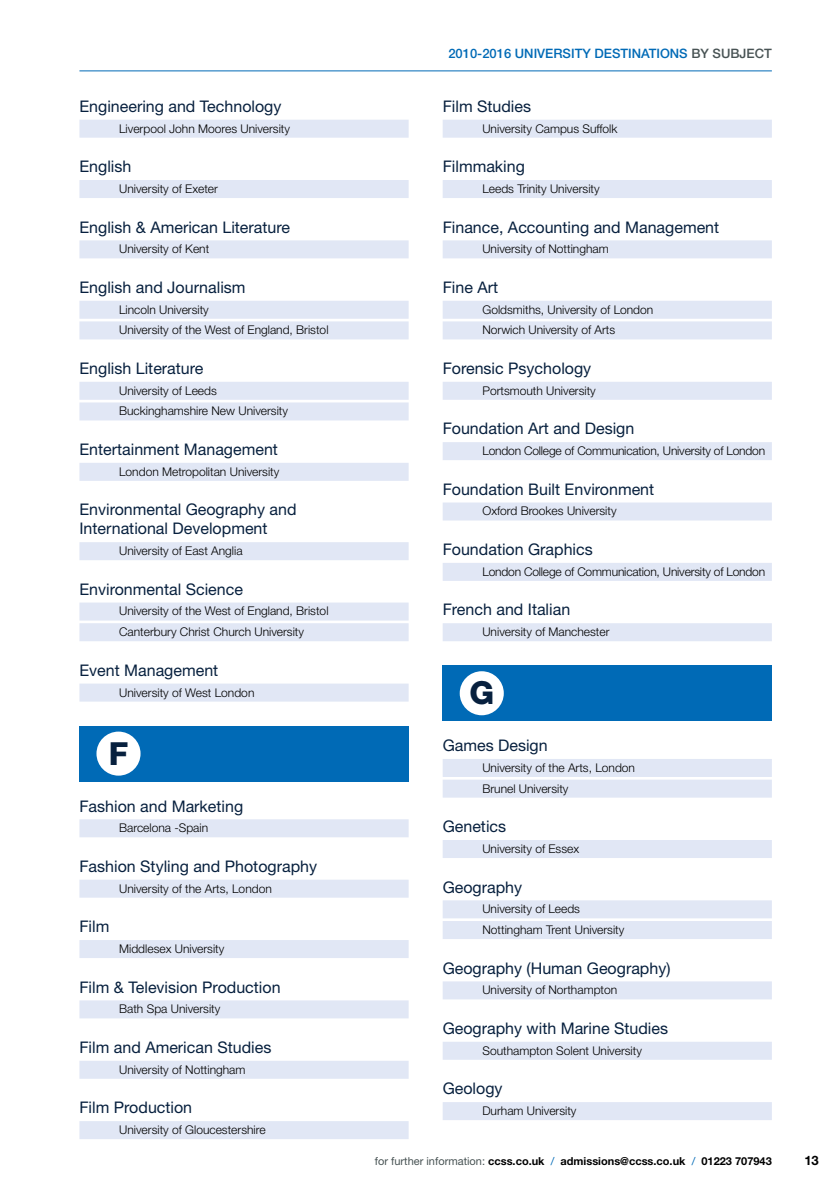
<style>
.page{position:relative;width:840px;height:1191px;background:#fff}
.page>*{position:absolute;margin:0;border:0;box-sizing:border-box;transform-origin:0 0}
.t1{font:800 31.8px "Helvetica Neue";color:#07203e}
.t2{font:16px/19px "Helvetica Neue";color:#07203e}
.t3{font:500 13px "Helvetica Neue";color:#006ab6}
.t4{font:500 13px "Helvetica Neue";color:#485354}
.t5{font:700 13px "Helvetica Neue";color:#000}
.t6{font:300 12px/20.6px "Helvetica Neue";color:#000}
.t7{font:700 11px "Helvetica Neue";color:#000}
.s1{font-weight:400;color:#485354}
.s2{font-weight:400;color:#006ab6}
</style>
<div class="page">
<hr style="left:79px;top:71px;width:692px;height:1px;background:#006ab6">
<div style="left:79px;top:120px;width:329px;height:18px;background:#e1e7f5"></div>
<div style="left:79px;top:180px;width:329px;height:18px;background:#e1e7f5"></div>
<div style="left:79px;top:240px;width:329px;height:18px;background:#e1e7f5"></div>
<div style="left:79px;top:301px;width:329px;height:18px;background:#e1e7f5"></div>
<div style="left:79px;top:321px;width:329px;height:18px;background:#e1e7f5"></div>
<div style="left:79px;top:382px;width:329px;height:18px;background:#e1e7f5"></div>
<div style="left:79px;top:402px;width:329px;height:18px;background:#e1e7f5"></div>
<div style="left:79px;top:463px;width:329px;height:18px;background:#e1e7f5"></div>
<div style="left:79px;top:542px;width:329px;height:18px;background:#e1e7f5"></div>
<div style="left:79px;top:602px;width:329px;height:18px;background:#e1e7f5"></div>
<div style="left:79px;top:623px;width:329px;height:18px;background:#e1e7f5"></div>
<div style="left:79px;top:683px;width:329px;height:18px;background:#e1e7f5"></div>
<div style="left:79px;top:819px;width:329px;height:18px;background:#e1e7f5"></div>
<div style="left:79px;top:879px;width:329px;height:18px;background:#e1e7f5"></div>
<div style="left:79px;top:940px;width:329px;height:18px;background:#e1e7f5"></div>
<div style="left:79px;top:1000px;width:329px;height:18px;background:#e1e7f5"></div>
<div style="left:79px;top:1060px;width:329px;height:18px;background:#e1e7f5"></div>
<div style="left:79px;top:1121px;width:329px;height:18px;background:#e1e7f5"></div>
<div style="left:79px;top:726px;width:329px;height:55px;background:#006ab6"></div>
<div style="left:96px;top:731px;width:44px;height:44px;background:#fff;border-radius:50%"></div>
<div style="left:442px;top:120px;width:329px;height:18px;background:#e1e7f5"></div>
<div style="left:442px;top:180px;width:329px;height:18px;background:#e1e7f5"></div>
<div style="left:442px;top:240px;width:329px;height:18px;background:#e1e7f5"></div>
<div style="left:442px;top:301px;width:329px;height:18px;background:#e1e7f5"></div>
<div style="left:442px;top:321px;width:329px;height:18px;background:#e1e7f5"></div>
<div style="left:442px;top:382px;width:329px;height:18px;background:#e1e7f5"></div>
<div style="left:442px;top:442px;width:329px;height:18px;background:#e1e7f5"></div>
<div style="left:442px;top:502px;width:329px;height:18px;background:#e1e7f5"></div>
<div style="left:442px;top:563px;width:329px;height:18px;background:#e1e7f5"></div>
<div style="left:442px;top:623px;width:329px;height:18px;background:#e1e7f5"></div>
<div style="left:442px;top:759px;width:329px;height:18px;background:#e1e7f5"></div>
<div style="left:442px;top:779px;width:329px;height:18px;background:#e1e7f5"></div>
<div style="left:442px;top:840px;width:329px;height:18px;background:#e1e7f5"></div>
<div style="left:442px;top:900px;width:329px;height:18px;background:#e1e7f5"></div>
<div style="left:442px;top:921px;width:329px;height:18px;background:#e1e7f5"></div>
<div style="left:442px;top:981px;width:329px;height:18px;background:#e1e7f5"></div>
<div style="left:442px;top:1041px;width:329px;height:18px;background:#e1e7f5"></div>
<div style="left:442px;top:1102px;width:329px;height:18px;background:#e1e7f5"></div>
<div style="left:442px;top:665px;width:329px;height:56px;background:#006ab6"></div>
<div style="left:459px;top:671px;width:44px;height:44px;background:#fff;border-radius:50%"></div>
<h2 class="t2" style="left:79px;top:96px;width:203px">Engineering and Technology</h2>
<p class="t6" style="left:119px;top:118px;width:172px">Liverpool John Moores University</p>
<h2 class="t2" style="left:79px;top:157px;width:53px">English</h2>
<p class="t6" style="left:119px;top:178px;width:100px">University of Exeter</p>
<h2 class="t2" style="left:79px;top:217px;width:212px">English &amp; American Literature</h2>
<p class="t6" style="left:119px;top:238px;width:92px">University of Kent</p>
<h2 class="t2" style="left:79px;top:277px;width:167px">English and Journalism</h2>
<p class="t6" style="left:119px;top:299px;width:211px">Lincoln University<br>University of the West of England, Bristol</p>
<h2 class="t2" style="left:79px;top:358px;width:125px">English Literature</h2>
<p class="t6" style="left:119px;top:380px;width:170px">University of Leeds<br>Buckinghamshire New University</p>
<h2 class="t2" style="left:79px;top:439px;width:200px">Entertainment Management</h2>
<p class="t6" style="left:119px;top:461px;width:162px">London Metropolitan University</p>
<h2 class="t2" style="left:79px;top:500px;width:218px">Environmental Geography and<br>International Development</h2>
<p class="t6" style="left:119px;top:540px;width:125px">University of East Anglia</p>
<h2 class="t2" style="left:79px;top:579px;width:165px">Environmental Science</h2>
<p class="t6" style="left:119px;top:600px;width:211px">University of the West of England, Bristol<br>Canterbury Christ Church University</p>
<h2 class="t2" style="left:79px;top:660px;width:140px">Event Management</h2>
<p class="t6" style="left:119px;top:681px;width:137px">University of West London</p>
<h1 class="t1" style="left:109px;top:734px;width:21px">F</h1>
<h2 class="t2" style="left:79px;top:796px;width:165px">Fashion and Marketing</h2>
<p class="t6" style="left:119px;top:817px;width:90px">Barcelona -Spain</p>
<h2 class="t2" style="left:79px;top:856px;width:239px">Fashion Styling and Photography</h2>
<p class="t6" style="left:119px;top:877px;width:154px">University of the Arts, London</p>
<h2 class="t2" style="left:79px;top:916px;width:31px">Film</h2>
<p class="t6" style="left:119px;top:938px;width:107px">Middlesex University</p>
<h2 class="t2" style="left:79px;top:977px;width:202px">Film &amp; Television Production</h2>
<p class="t6" style="left:119px;top:998px;width:103px">Bath Spa University</p>
<h2 class="t2" style="left:79px;top:1037px;width:193px">Film and American Studies</h2>
<p class="t6" style="left:119px;top:1058px;width:128px">University of Nottingham</p>
<h2 class="t2" style="left:79px;top:1098px;width:114px">Film Production</h2>
<p class="t6" style="left:119px;top:1119px;width:148px">University of Gloucestershire</p>
<p class="t3" style="left:448px;top:46px;width:217px">2010-2016 UNIVERSITY DESTINATIONS</p>
<p class="t4" style="left:691px;top:46px;width:82px">BY SUBJECT</p>
<h2 class="t2" style="left:442px;top:96px;width:90px">Film Studies</h2>
<p class="t6" style="left:482px;top:118px;width:136px">University Campus Suffolk</p>
<h2 class="t2" style="left:442px;top:157px;width:84px">Filmmaking</h2>
<p class="t6" style="left:482px;top:178px;width:119px">Leeds Trinity University</p>
<h2 class="t2" style="left:442px;top:217px;width:278px">Finance, Accounting and Management</h2>
<p class="t6" style="left:482px;top:238px;width:128px">University of Nottingham</p>
<h2 class="t2" style="left:442px;top:277px;width:57px">Fine Art</h2>
<p class="t6" style="left:482px;top:299px;width:172px">Goldsmiths, University of London<br>Norwich University of Arts</p>
<h2 class="t2" style="left:442px;top:358px;width:150px">Forensic Psychology</h2>
<p class="t6" style="left:482px;top:380px;width:115px">Portsmouth University</p>
<h2 class="t2" style="left:442px;top:419px;width:193px">Foundation Art and Design</h2>
<p class="t6" style="left:482px;top:440px;width:284px">London College of Communication, University of London</p>
<h2 class="t2" style="left:442px;top:479px;width:213px">Foundation Built Environment</h2>
<p class="t6" style="left:482px;top:500px;width:136px">Oxford Brookes University</p>
<h2 class="t2" style="left:442px;top:539px;width:151px">Foundation Graphics</h2>
<p class="t6" style="left:482px;top:561px;width:284px">London College of Communication, University of London</p>
<h2 class="t2" style="left:442px;top:600px;width:129px">French and Italian</h2>
<p class="t6" style="left:482px;top:621px;width:128px">University of Manchester</p>
<h1 class="t1" style="left:469px;top:674px;width:26px">G</h1>
<h2 class="t2" style="left:442px;top:735px;width:106px">Games Design</h2>
<p class="t6" style="left:482px;top:757px;width:154px">University of the Arts, London<br>Brunel University</p>
<h2 class="t2" style="left:442px;top:816px;width:65px">Genetics</h2>
<p class="t6" style="left:482px;top:838px;width:98px">University of Essex</p>
<h2 class="t2" style="left:442px;top:877px;width:81px">Geography</h2>
<p class="t6" style="left:482px;top:898px;width:143px">University of Leeds<br>Nottingham Trent University</p>
<h2 class="t2" style="left:442px;top:958px;width:229px">Geography (Human Geography)</h2>
<p class="t6" style="left:482px;top:979px;width:136px">University of Northampton</p>
<h2 class="t2" style="left:442px;top:1018px;width:227px">Geography with Marine Studies</h2>
<p class="t6" style="left:482px;top:1039px;width:161px">Southampton Solent University</p>
<h2 class="t2" style="left:442px;top:1079px;width:61px">Geology</h2>
<p class="t6" style="left:482px;top:1100px;width:95px">Durham University</p>
<p class="t7" style="left:375px;top:1154px;width:398px"><span class="s1">for further information:</span> ccss.co.uk <span class="s2">/</span> admissions@ccss.co.uk <span class="s2">/</span> 01223 707943</p>
<p class="t5" style="left:803px;top:1152px;width:16px">13</p>
</div>
